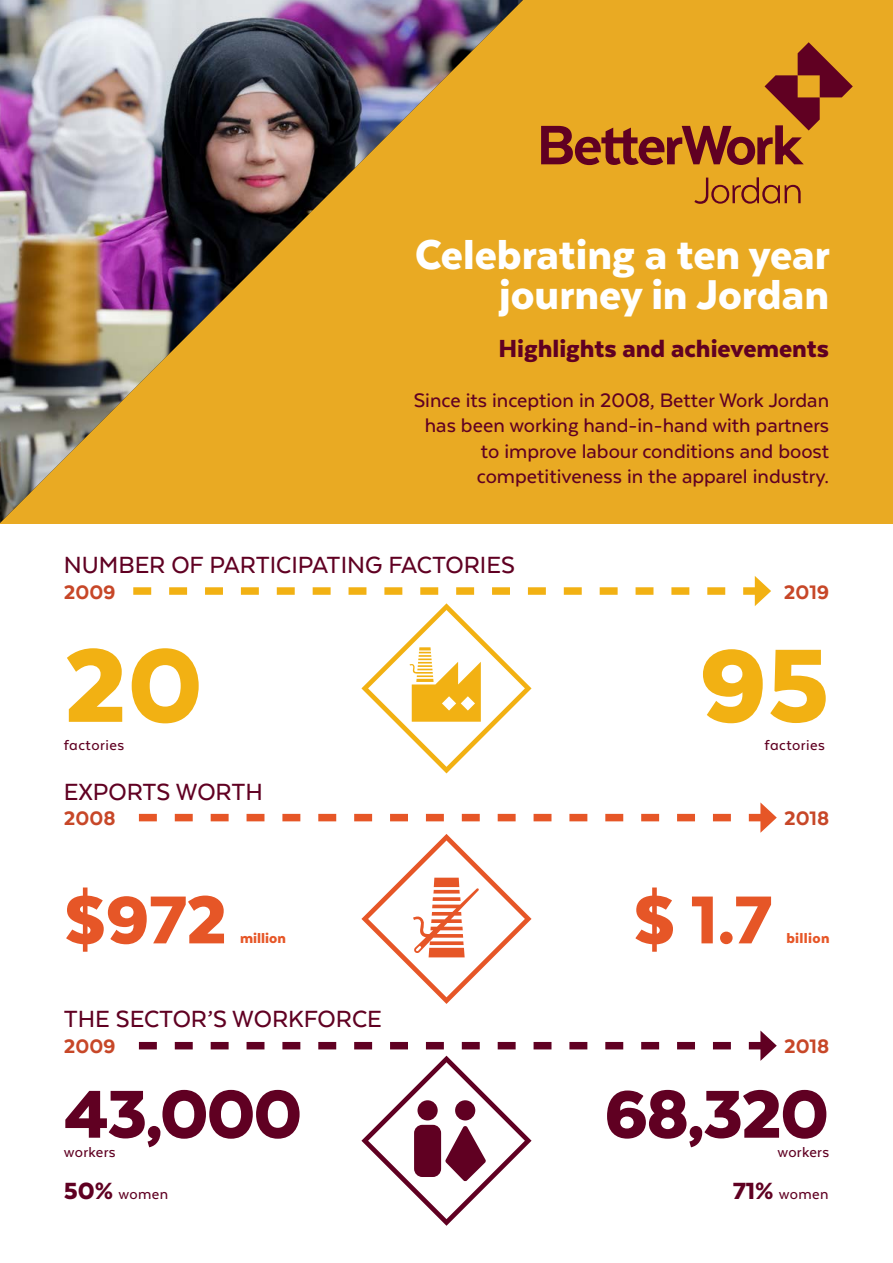
<style>
.page{position:relative;width:893px;height:1263px;background:#fff}
.page>*{position:absolute;margin:0;border:0;box-sizing:border-box;transform-origin:0 0}
.t1{font:900 120px "Texta";color:#f2b113}
.t2{font:900 78px "Texta";letter-spacing:-.03em;color:#600022}
.t3{font:900 78px "Texta";color:#e65627}
.t4{font:900 48px/40.5px "Texta";color:#fff;text-align:right}
.t5{font:900 28.5px "Texta";color:#600022}
.t6{font:500 27px "Texta Alt";color:#600022}
.t7{font:500 22.5px/25.5px "Texta";color:#600022;text-align:right}
.t8{font:800 22.5px "Texta Alt";color:#c74728}
.t9{font:500 16.5px "Texta Alt";letter-spacing:.02em;color:#600022}
.t10{font:900 16.5px "Texta Alt";letter-spacing:.01em;color:#e65627}
.s1{font-family:"Texta";font-weight:900;font-size:27px}
</style>
<div class="page">
<div style="left:0;top:0;width:893px;height:523px;background:#e9aa23"></div>
<img style="left:0;top:0;width:523px;height:523px">
<svg style="left:541px;top:42px;width:312px;height:123px"></svg>
<svg style="left:694px;top:177px;width:107px;height:27px"></svg>
<svg style="left:133px;top:576px;width:638px;height:197px"></svg>
<svg style="left:139px;top:802px;width:638px;height:202px"></svg>
<svg style="left:139px;top:1030px;width:638px;height:196px"></svg>
<h3 class="t4" style="left:415px;top:233px;width:416px">Celebrating a ten year journey in Jordan</h3>
<p class="t5" style="left:498px;top:333px;width:332px">Highlights and achievements</p>
<p class="t7" style="left:414px;top:387px;width:417px">Since its inception in 2008, Better Work Jordan has been working hand-in-hand with partners to improve labour conditions and boost competitiveness in the apparel industry.</p>
<p class="t6" style="left:64px;top:551px;width:453px">NUMBER OF PARTICIPATING FACTORIES</p>
<p class="t8" style="left:64px;top:581px;width:53px">2009</p>
<h1 class="t1" style="left:64px;top:623px;width:141px">20</h1>
<p class="t8" style="left:784px;top:581px;width:47px">2019</p>
<h1 class="t1" style="left:699px;top:623px;width:132px">95</h1>
<p class="t9" style="left:64px;top:736px;width:62px">factories</p>
<p class="t9" style="left:764px;top:736px;width:62px">factories</p>
<p class="t6" style="left:64px;top:778px;width:201px">EXPORTS WORTH</p>
<p class="t8" style="left:64px;top:806px;width:53px">2008</p>
<h2 class="t3" style="left:64px;top:879px;width:165px">$972</h2>
<p class="t10" style="left:240px;top:930px;width:47px">million</p>
<p class="t6" style="left:64px;top:1004px;width:320px">THE SECTOR’S WORKFORCE</p>
<p class="t8" style="left:64px;top:1034px;width:53px">2009</p>
<h2 class="t2" style="left:64px;top:1073px;width:240px">43,000</h2>
<p class="t9" style="left:64px;top:1144px;width:53px">workers</p>
<p class="t8" style="left:784px;top:806px;width:47px">2018</p>
<h2 class="t3" style="left:633px;top:879px;width:140px">$ 1.7</h2>
<p class="t10" style="left:786px;top:930px;width:45px">billion</p>
<p class="t8" style="left:784px;top:1034px;width:47px">2018</p>
<h2 class="t2" style="left:604px;top:1073px;width:227px">68,320</h2>
<p class="t9" style="left:777px;top:1144px;width:53px">workers</p>
<p class="t9" style="left:64px;top:1185px;width:106px"><span class="s1">50%</span> women</p>
<p class="t9" style="left:733px;top:1185px;width:97px"><span class="s1">71%</span> women</p>
</div>
